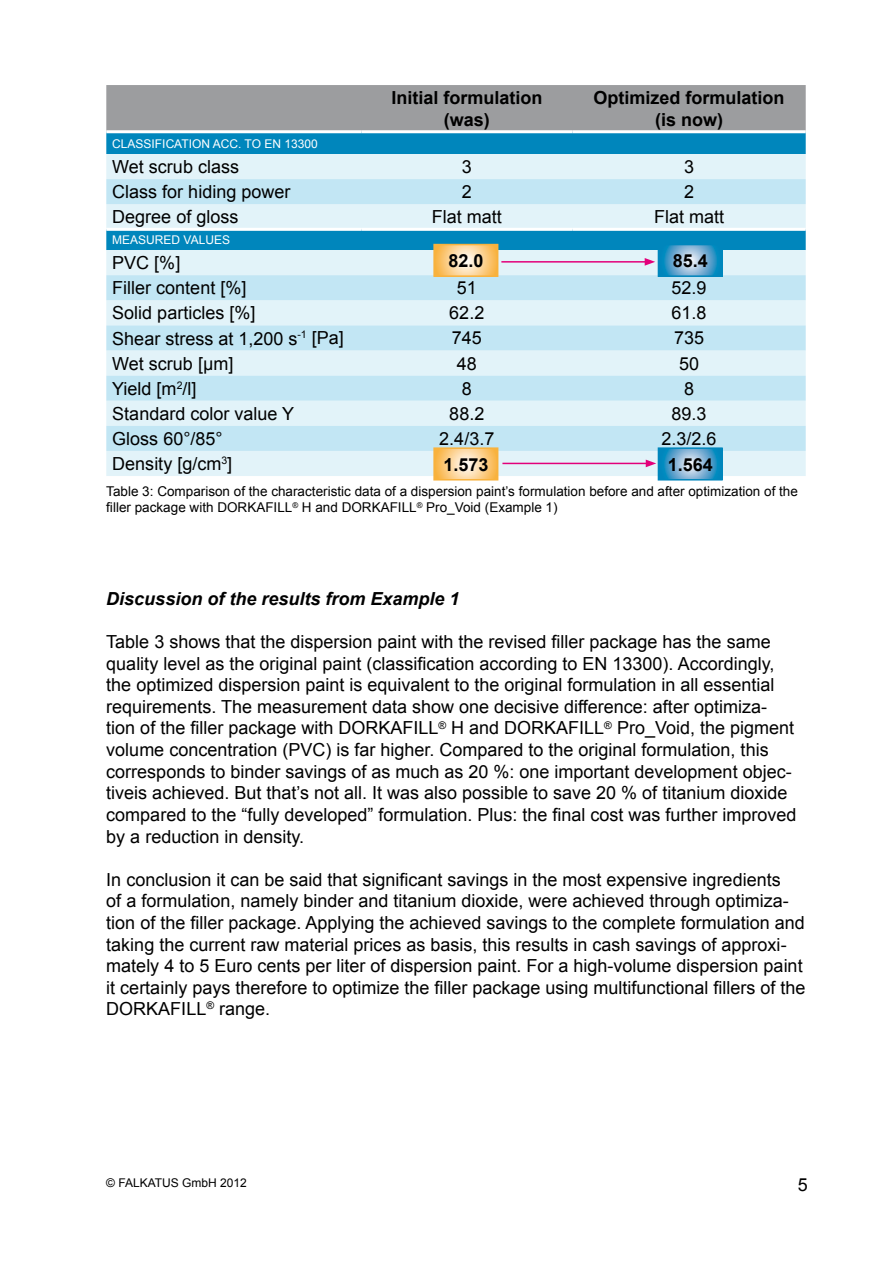
<style>
.page{position:relative;width:893px;height:1263px;background:#fff}
.page>*{position:absolute;margin:0;border:0;box-sizing:border-box;transform-origin:0 0}
.t1{font:18px/21.6px "Arial";color:#000}
.t2{font:700 18px/21.6px "Arial";color:#000;text-align:center}
.t3{font:italic 700 18px "Arial";color:#000}
.t4{font:13.5px/16.2px "Arial";color:#000}
.t5{font:12px "Arial";color:#fff}
.t6{font:12px "Arial";color:#000}
</style>
<div class="page">
<div style="left:106px;top:85px;width:700px;height:45px;background:#9c9d9f"></div>
<div style="left:106px;top:133px;width:700px;height:21px;background:#0086bc"></div>
<div style="left:106px;top:154px;width:700px;height:322px;background:#e2f3f9"></div>
<svg style="left:106px;top:179px;width:700px;height:272px;background:#c3e5f2"></svg>
<hr style="left:106px;top:228px;width:255px;height:3px;background:#fff">
<hr style="left:361px;top:228px;width:211px;height:3px;background:#fff">
<hr style="left:572px;top:228px;width:234px;height:3px;background:#fff">
<svg style="left:436px;top:450px;width:59px;height:27px;background:#fcd396"></svg>
<div style="left:433px;top:447px;width:65px;height:33px;border:2px solid #f8b23d"></div>
<svg style="left:436px;top:247px;width:59px;height:27px;background:#fcd496"></svg>
<div style="left:433px;top:244px;width:65px;height:33px;border:2px solid #f8b23d"></div>
<svg style="left:661px;top:450px;width:59px;height:27px;background:#6daed3"></svg>
<div style="left:658px;top:447px;width:65px;height:33px;border:2px solid #0086bc"></div>
<svg style="left:661px;top:247px;width:59px;height:27px;background:#6daed3"></svg>
<div style="left:658px;top:244px;width:65px;height:33px;border:2px solid #0086bc"></div>
<hr style="left:501px;top:261px;width:146px;height:2px;background:#e2007a">
<svg style="left:645px;top:258px;width:10px;height:8px"></svg>
<hr style="left:502px;top:463px;width:146px;height:1px;background:#e2007a">
<svg style="left:646px;top:460px;width:10px;height:7px"></svg>
<p class="t2" style="left:391px;top:88px;width:153px">Initial formulation (was)</p>
<p class="t2" style="left:593px;top:88px;width:193px">Optimized formulation (is now)</p>
<p class="t5" style="left:112px;top:136px;width:207px">CLASSIFICATION ACC. TO EN 13300</p>
<p class="t1" style="left:112px;top:156px;width:128px">Wet scrub class</p>
<p class="t1" style="left:462px;top:156px;width:12px">3</p>
<p class="t1" style="left:684px;top:156px;width:12px">3</p>
<p class="t1" style="left:112px;top:181px;width:180px">Class for hiding power</p>
<p class="t1" style="left:462px;top:181px;width:12px">2</p>
<p class="t1" style="left:684px;top:181px;width:12px">2</p>
<p class="t1" style="left:112px;top:206px;width:128px">Degree of gloss</p>
<p class="t1" style="left:432px;top:206px;width:72px">Flat matt</p>
<p class="t1" style="left:654px;top:206px;width:72px">Flat matt</p>
<p class="t5" style="left:112px;top:232px;width:119px">MEASURED VALUES</p>
<p class="t1" style="left:112px;top:250px;width:136px;line-height:25px">PVC [%]<br>Filler content [%]</p>
<p class="t2" style="left:448px;top:250px;width:37px">82.0</p>
<p class="t2" style="left:673px;top:250px;width:37px">85.4</p>
<p class="t1" style="left:457px;top:277px;width:22px">51</p>
<p class="t1" style="left:671px;top:277px;width:37px">52.9</p>
<p class="t1" style="left:112px;top:302px;width:145px">Solid particles [%]</p>
<p class="t1" style="left:449px;top:302px;width:37px">62.2</p>
<p class="t1" style="left:671px;top:302px;width:37px">61.8</p>
<p class="t1" style="left:112px;top:328px;width:233px">Shear stress at 1,200 s<sup>-1</sup> [Pa]</p>
<p class="t1" style="left:452px;top:328px;width:32px">745</p>
<p class="t1" style="left:674px;top:328px;width:32px">735</p>
<p class="t1" style="left:112px;top:353px;width:123px">Wet scrub [µm]</p>
<p class="t1" style="left:457px;top:353px;width:22px">48</p>
<p class="t1" style="left:679px;top:353px;width:22px">50</p>
<p class="t1" style="left:112px;top:378px;width:86px">Yield [m<sup>2</sup>/l]</p>
<p class="t1" style="left:462px;top:378px;width:12px">8</p>
<p class="t1" style="left:684px;top:378px;width:12px">8</p>
<p class="t1" style="left:112px;top:403px;width:183px">Standard color value Y</p>
<p class="t1" style="left:449px;top:403px;width:37px">88.2</p>
<p class="t1" style="left:671px;top:403px;width:37px">89.3</p>
<p class="t1" style="left:112px;top:428px;width:112px">Gloss 60°/85°</p>
<p class="t1" style="left:439px;top:428px;width:57px">2.4/3.7</p>
<p class="t1" style="left:661px;top:428px;width:57px">2.3/2.6</p>
<p class="t1" style="left:112px;top:453px;width:121px">Density [g/cm<sup>3</sup>]</p>
<p class="t2" style="left:443px;top:454px;width:47px">1.573</p>
<p class="t2" style="left:668px;top:454px;width:47px">1.564</p>
<p class="t4" style="left:106px;top:483px;width:693px">Table 3: Comparison of the characteristic data of a dispersion paint’s formulation before and after optimization of the filler package with DORKAFILL<sup>®</sup> H and DORKAFILL<sup>®</sup> Pro_Void (Example 1)</p>
<p class="t3" style="left:106px;top:587px;width:355px">Discussion of the results from Example 1</p>
<p class="t1" style="left:106px;top:631px;width:692px">Table 3 shows that the dispersion paint with the revised filler package has the same quality level as the original paint (classification according to EN 13300). Accordingly, the optimized dispersion paint is equivalent to the original formulation in all essential requirements. The measurement data show one decisive difference: after optimiza&shy;tion of the filler package with DORKAFILL<sup>®</sup> H and DORKAFILL<sup>®</sup> Pro_Void, the pigment volume concentration (PVC) is far higher. Compared to the original formulation, this corresponds to binder savings of as much as 20 %: one important development objec&shy;tiveis achieved. But that’s not all. It was also possible to save 20 % of titanium dioxide compared to the “fully developed” formulation. Plus: the final cost was further improved by a reduction in density.</p>
<p class="t1" style="left:106px;top:869px;width:701px">In conclusion it can be said that significant savings in the most expensive ingredients<br>of a formulation, namely binder and titanium dioxide, were achieved through optimiza&shy;tion of the filler package. Applying the achieved savings to the complete formulation and taking the current raw material prices as basis, this results in cash savings of approxi&shy;mately 4 to 5 Euro cents per liter of dispersion paint. For a high-volume dispersion paint it certainly pays therefore to optimize the filler package using multifunctional fillers of the DORKAFILL<sup>®</sup> range.</p>
<p class="t6" style="left:106px;top:1174px;width:142px">© FALKATUS GmbH 2012</p>
<p class="t1" style="left:798px;top:1174px;width:12px">5</p>
</div>
